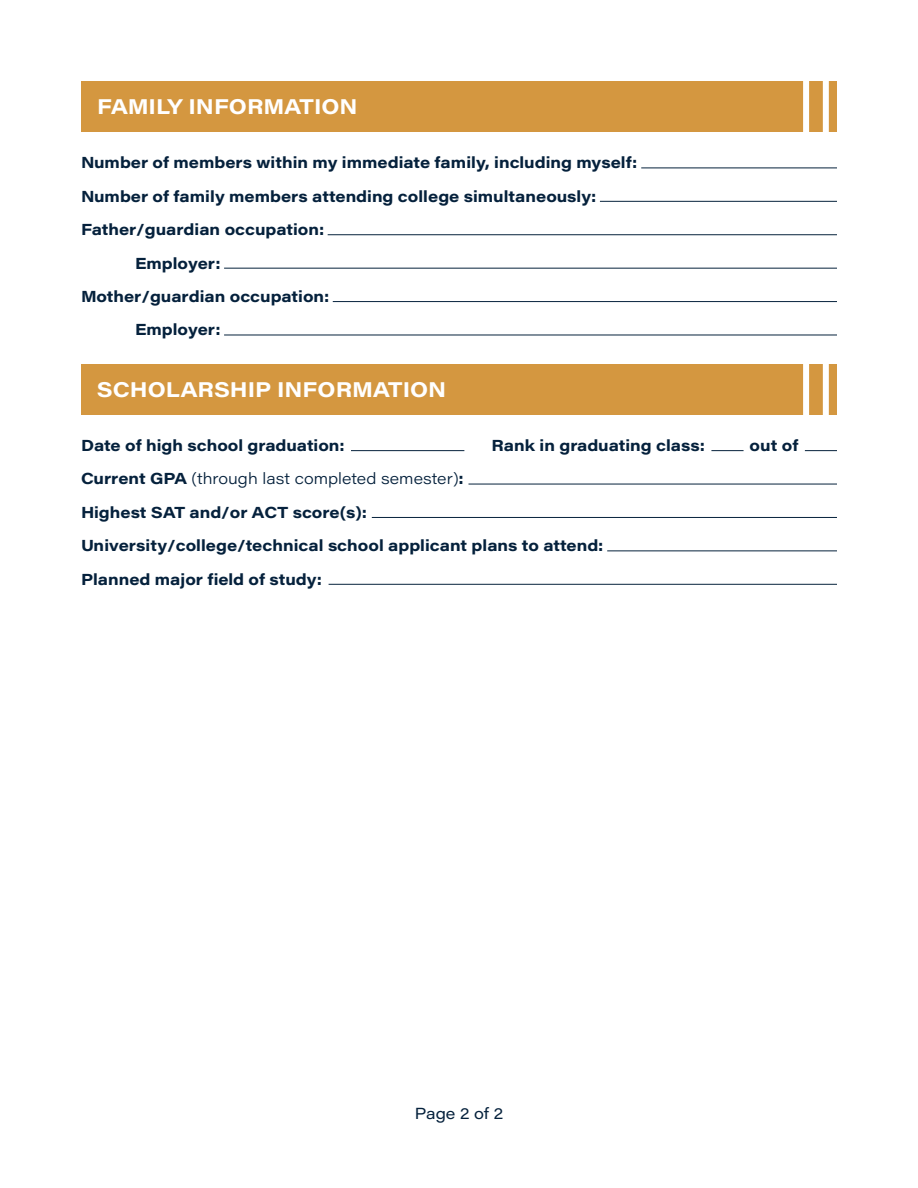
<style>
.page{position:relative;width:918px;height:1188px;background:#fff}
.page>*{position:absolute;margin:0;border:0;box-sizing:border-box;transform-origin:0 0}
.t1{font:700 21px "Acumin Pro Wide";color:#fff}
.t2{font:700 15.75px "Acumin Pro Wide";color:#05213c}
.t3{font:300 15.75px "Acumin Pro Wide";color:#05213c}
.t4{font:15.75px "Acumin Pro Wide";color:#05213c}
.s1{font-weight:700}
</style>
<div class="page">
<div style="left:81px;top:364px;width:756px;height:51px;background:#d49740"></div>
<div style="left:823px;top:364px;width:6px;height:51px;background:#fff"></div>
<div style="left:803px;top:364px;width:6px;height:51px;background:#fff"></div>
<hr style="left:351px;top:450px;width:113px;height:1px;background:#06223c">
<hr style="left:469px;top:484px;width:368px;height:1px;background:#06223c">
<hr style="left:711px;top:450px;width:33px;height:1px;background:#06223c">
<hr style="left:805px;top:450px;width:32px;height:1px;background:#06223c">
<hr style="left:372px;top:517px;width:465px;height:1px;background:#06223c">
<hr style="left:607px;top:551px;width:230px;height:1px;background:#06223c">
<hr style="left:329px;top:584px;width:508px;height:1px;background:#06223c">
<div style="left:81px;top:82px;width:756px;height:50px;background:#d49740"></div>
<div style="left:823px;top:81px;width:6px;height:52px;background:#fff"></div>
<div style="left:803px;top:81px;width:6px;height:52px;background:#fff"></div>
<hr style="left:641px;top:168px;width:196px;height:1px;background:#06223c">
<hr style="left:600px;top:201px;width:237px;height:1px;background:#06223c">
<hr style="left:328px;top:234px;width:509px;height:1px;background:#06223c">
<hr style="left:224px;top:268px;width:613px;height:1px;background:#06223c">
<hr style="left:333px;top:301px;width:504px;height:1px;background:#06223c">
<hr style="left:224px;top:335px;width:613px;height:1px;background:#06223c">
<p class="t1" style="left:97px;top:92px;width:262px">FAMILY INFORMATION</p>
<p class="t2" style="left:81px;top:151px;width:558px">Number of members within my immediate family, including myself:</p>
<p class="t2" style="left:81px;top:185px;width:517px">Number of family members attending college simultaneously:</p>
<p class="t2" style="left:81px;top:218px;width:245px">Father/guardian occupation:</p>
<p class="t2" style="left:135px;top:251px;width:87px">Employer:</p>
<p class="t2" style="left:81px;top:285px;width:250px">Mother/guardian occupation:</p>
<p class="t2" style="left:135px;top:318px;width:87px">Employer:</p>
<p class="t1" style="left:97px;top:374px;width:351px">SCHOLARSHIP INFORMATION</p>
<p class="t2" style="left:81px;top:434px;width:265px">Date of high school graduation:</p>
<p class="t3" style="left:81px;top:468px;width:384px"><span class="s1">Current GPA</span> (through last completed semester)<span class="s1">:</span></p>
<p class="t2" style="left:492px;top:434px;width:215px">Rank in graduating class:</p>
<p class="t2" style="left:750px;top:434px;width:50px">out of</p>
<p class="t2" style="left:81px;top:501px;width:288px">Highest SAT and/or ACT score(s):</p>
<p class="t2" style="left:81px;top:534px;width:524px">University/college/technical school applicant plans to attend:</p>
<p class="t2" style="left:81px;top:568px;width:243px">Planned major field of study:</p>
<p class="t4" style="left:415px;top:1102px;width:90px">Page 2 of 2</p>
</div>
